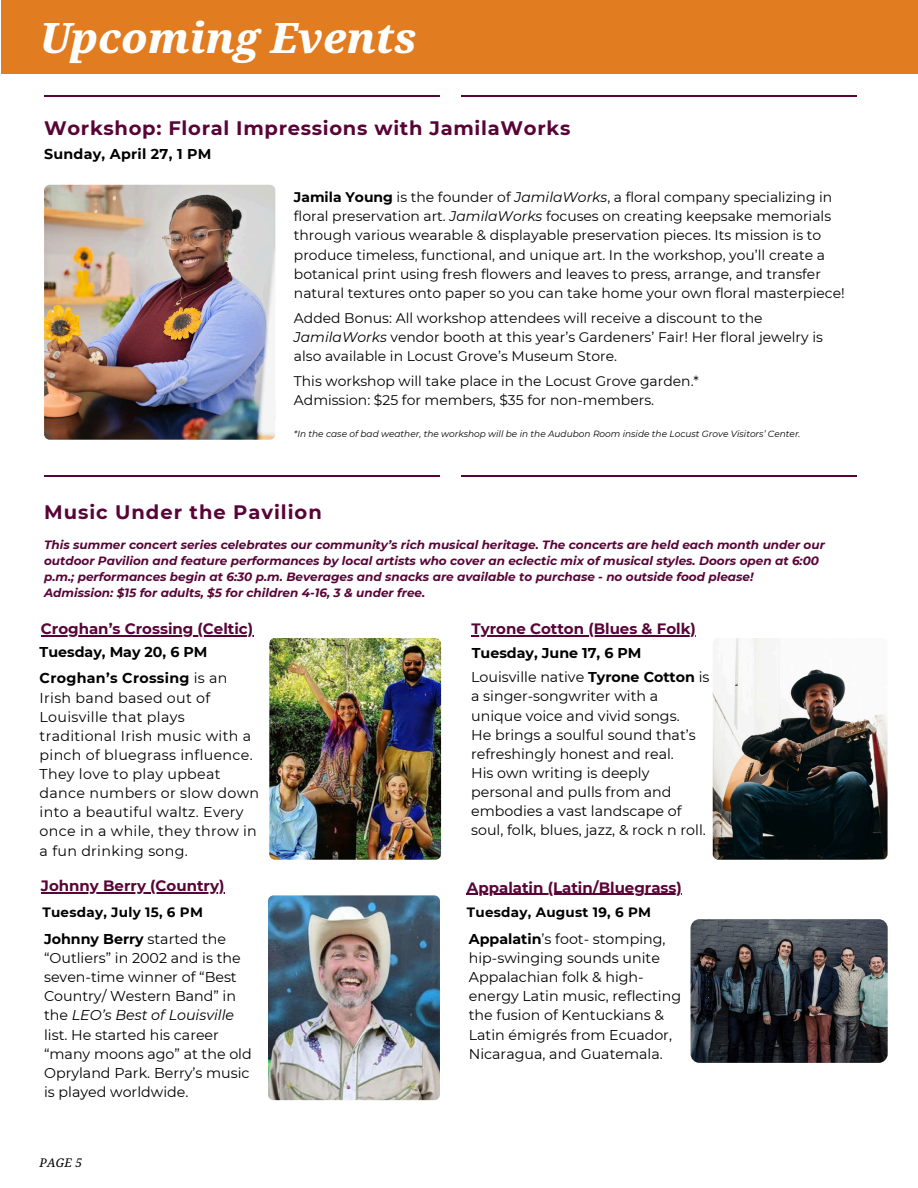
<style>
.page{position:relative;width:918px;height:1188px;background:#fff}
.page>*{position:absolute;margin:0;border:0;box-sizing:border-box;transform-origin:0 0}
.t1{font:italic 800 42px "Noto Serif";color:#fff}
.t2{font:700 19.5px "Montserrat";letter-spacing:.035em;color:#590437}
.t3{font:700 15px "Montserrat";color:#590437}
.t4{font:14.25px/19.2px "Montserrat";color:#000}
.t5{font:14.25px/19.2px "Montserrat";letter-spacing:.02em;color:#000}
.t6{font:700 14.25px/24.2px "Montserrat";color:#000}
.t7{font:700 14.25px "Montserrat";letter-spacing:.02em;color:#000}
.t8{font:13.95px/19.2px "Montserrat";color:#000}
.t9{font:700 13.5px "Montserrat";letter-spacing:.02em;color:#000}
.t10{font:italic 700 12px/16px "Montserrat";color:#590437}
.t11{font:italic 12px "Noto Serif";color:#000}
.t12{font:italic 9px "Montserrat";color:#000}
.s1{font-weight:700}
.s2{font-style:italic}
.s3{font-weight:400}
</style>
<div class="page">
<img style="left:44px;top:185px;width:231px;height:255px;border-radius:6px">
<hr style="left:461px;top:95px;width:396px;height:1px;background:#590437">
<hr style="left:44px;top:95px;width:396px;height:1px;background:#590437">
<div style="left:1px;top:0;width:917px;height:73px;background:#e17c20"></div>
<hr style="left:461px;top:475px;width:396px;height:1px;background:#590437">
<hr style="left:44px;top:475px;width:396px;height:1px;background:#590437">
<img style="left:269px;top:638px;width:172px;height:221px;border-radius:6px">
<hr style="left:41px;top:635px;width:212px;height:1px;background:#590437">
<img style="left:713px;top:638px;width:174px;height:222px;border-radius:6px">
<hr style="left:471px;top:635px;width:225px;height:1px;background:#590437">
<img style="left:268px;top:895px;width:172px;height:205px;border-radius:6px">
<hr style="left:41px;top:892px;width:183px;height:2px;background:#590437">
<img style="left:691px;top:919px;width:196px;height:144px;border-radius:9px">
<hr style="left:467px;top:894px;width:215px;height:1px;background:#590437">
<h1 class="t1" style="left:40px;top:8px;width:379px">Upcoming Events</h1>
<h2 class="t2" style="left:44px;top:114px;width:528px">Workshop: Floral Impressions with JamilaWorks</h2>
<p class="t7" style="left:44px;top:144px;width:169px">Sunday, April 27, 1 PM</p>
<p class="t8" style="left:294px;top:187px;width:552px"><span class="s1">Jamila Young</span> is the founder of <span class="s2">JamilaWorks</span>, a floral company specializing in floral preservation art. <span class="s2">JamilaWorks</span> focuses on creating keepsake memorials through various wearable &amp; displayable preservation pieces. Its mission is to produce timeless, functional, and unique art. In the workshop, you’ll create a botanical print using fresh flowers and leaves to press, arrange, and transfer natural textures onto paper so you can take home your own floral masterpiece!</p>
<p class="t8" style="left:294px;top:308px;width:531px">Added Bonus: All workshop attendees will receive a discount to the<br><span class="s2">JamilaWorks</span> vendor booth at this year’s Gardeners’ Fair! Her floral jewelry is also available in Locust Grove’s Museum Store.</p>
<p class="t8" style="left:294px;top:371px;width:407px">This workshop will take place in the Locust Grove garden.*<br>Admission: $25 for members, $35 for non-members.</p>
<p class="t12" style="left:294px;top:427px;width:508px">*In the case of bad weather, the workshop will be in the Audubon Room inside the Locust Grove Visitors’ Center.</p>
<h2 class="t2" style="left:44px;top:499px;width:279px">Music Under the Pavilion</h2>
<p class="t10" style="left:44px;top:536px;width:782px">This summer concert series celebrates our community’s rich musical heritage. The concerts are held each month under our outdoor Pavilion and feature performances by local artists who cover an eclectic mix of musical styles. Doors open at 6:00 p.m.; performances begin at 6:30 p.m. Beverages and snacks are available to purchase - no outside food please!<br>Admission: $15 for adults, $5 for children 4-16, 3 &amp; under free.</p>
<p class="t3" style="left:41px;top:618px;width:214px">Croghan’s Crossing (Celtic)</p>
<p class="t5" style="left:40px;top:668px;width:221px"><span class="s1">Croghan’s Crossing</span> is an<br>Irish band based out of<br>Louisville that plays traditional Irish music with a pinch of bluegrass influence.<br>They love to play upbeat dance numbers or slow down into a beautiful waltz. Every once in a while, they throw in a fun drinking song.</p>
<p class="t3" style="left:471px;top:618px;width:226px">Tyrone Cotton (Blues &amp; Folk)</p>
<p class="t6" style="left:40px;top:639px;width:169px">Tuesday, May 20, 6 PM</p>
<p class="t6" style="left:471px;top:640px;width:240px">Tuesday, June 17, 6 PM<br><span class="s3">Louisville native</span> Tyrone Cotton <span class="s3">is</span></p>
<p class="t4" style="left:471px;top:686px;width:236px">a singer-songwriter with a unique voice and vivid songs.<br>He brings a soulful sound that’s refreshingly honest and real.<br>His own writing is deeply personal and pulls from and embodies a vast landscape of soul, folk, blues, jazz, &amp; rock n roll.</p>
<p class="t3" style="left:41px;top:875px;width:185px">Johnny Berry (Country)</p>
<p class="t9" style="left:42px;top:902px;width:162px">Tuesday, July 15, 6 PM</p>
<p class="t4" style="left:44px;top:929px;width:209px"><span class="s1">Johnny Berry</span> started the “Outliers” in 2002 and is the seven-time winner of “Best<br>Country/ Western Band” in the <span class="s2">LEO’s Best of Louisville </span>list. He started his career “many moons ago” at the old<br>Opryland Park. Berry’s music is played worldwide.</p>
<p class="t11" style="left:40px;top:1154px;width:44px">PAGE 5</p>
<p class="t3" style="left:467px;top:876px;width:217px">Appalatin (Latin/Bluegrass)</p>
<p class="t9" style="left:467px;top:902px;width:186px">Tuesday, August 19, 6 PM</p>
<p class="t4" style="left:469px;top:929px;width:214px"><span class="s1">Appalatin</span>’s foot- stomping, hip-swinging sounds unite<br>Appalachian folk &amp; high&shy;energy Latin music, reflecting the fusion of Kentuckians &amp;<br>Latin émigrés from Ecuador,<br>Nicaragua, and Guatemala.</p>
</div>
